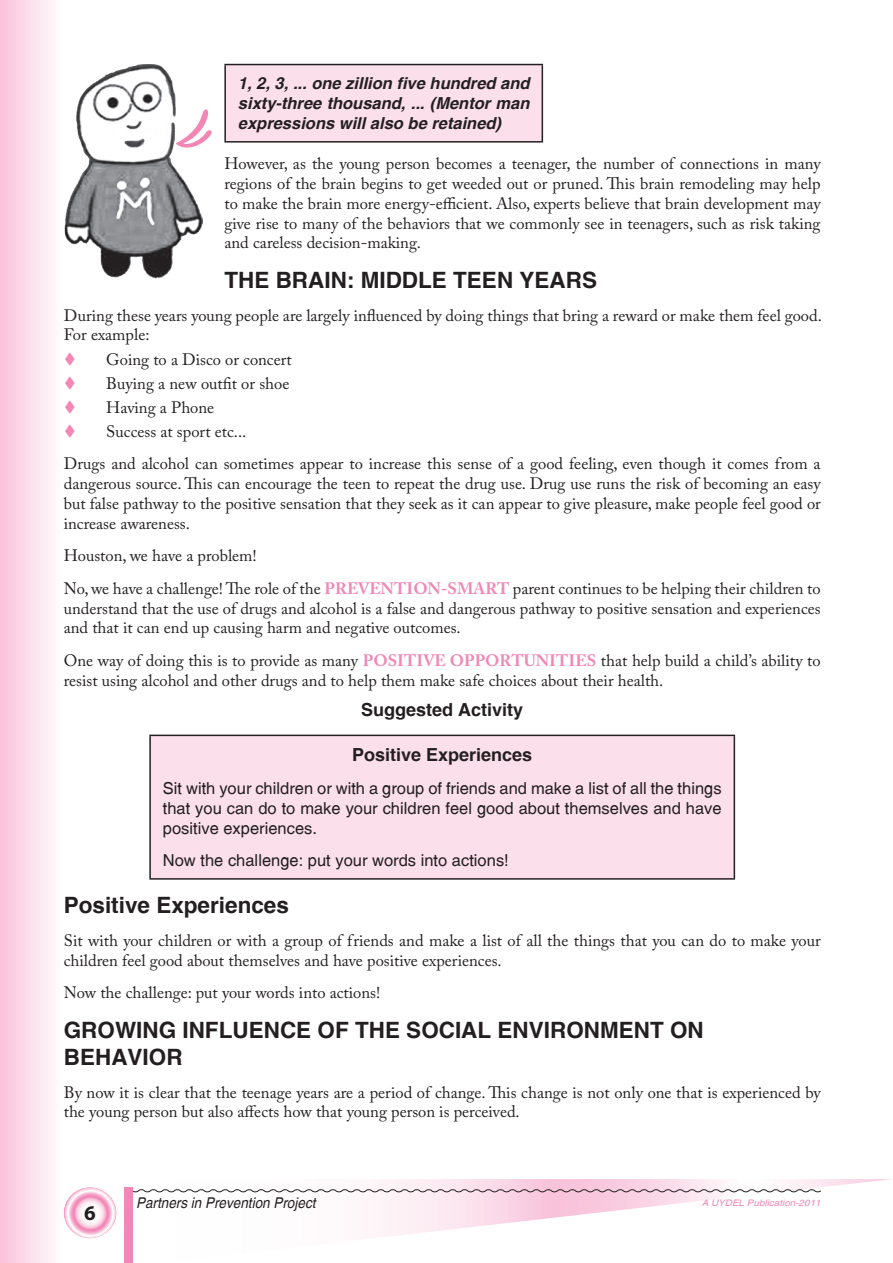
<style>
.page{position:relative;width:893px;height:1263px;background:#fff}
.page>*{position:absolute;margin:0;border:0;box-sizing:border-box;transform-origin:0 0}
.t1{font:700 22.5px/27px "Switzerland";color:#231f20}
.t2{font:700 18px "Switzerland";color:#231f20}
.t3{font:16.5px/19.8px "Adobe Caslon Pro";color:#231f20}
.t4{font:16.5px/19.8px "Switzerland Plain";color:#231f20;text-align:justify}
.t5{font:italic 700 16.5px/19.8px "Switzerland";color:#231f20;text-align:justify}
.t6{font:italic 14.85px "Switzerland";color:#231f20;scale:.91 1}
.t7{font:italic 9px "Switzerland";color:#f287b6;scale:1.1 1}
.s1{color:#f287b6}
.s2{font-weight:700;color:#f287b6}
</style>
<div class="page">
<svg style="left:64px;top:1179px;width:827px;height:60px"></svg>
<svg style="left:133px;top:1188px;width:689px;height:5px"></svg>
<div style="left:0;top:0;width:64px;height:1263px;background:linear-gradient(to right,#f8c3db,#fefffe)"></div>
<svg style="left:64px;top:1187px;width:52px;height:51px"></svg>
<div style="left:124px;top:1187px;width:9px;height:76px;background:#f287b6"></div>
<div style="left:225px;top:65px;width:317px;height:77px;background:#fbdfeb"></div>
<hr style="left:224px;top:64px;width:319px;height:1px;background:#231f20">
<hr style="left:224px;top:65px;width:2px;height:76px;background:#231f20">
<hr style="left:542px;top:65px;width:1px;height:76px;background:#231f20">
<hr style="left:224px;top:141px;width:319px;height:2px;background:#231f20">
<div style="left:150px;top:735px;width:584px;height:144px;background:#fbdfeb"></div>
<hr style="left:149px;top:735px;width:586px;height:1px;background:#231f20">
<hr style="left:149px;top:736px;width:2px;height:142px;background:#231f20">
<hr style="left:734px;top:736px;width:1px;height:142px;background:#231f20">
<hr style="left:149px;top:878px;width:586px;height:2px;background:#231f20">
<svg style="left:202px;top:109px;width:10px;height:34px"></svg>
<img style="left:64px;top:64px;width:138px;height:214px">
<svg style="left:85px;top:1206px;width:10px;height:14px"></svg>
<p class="t5" style="left:238px;top:74px;width:293px">1, 2, 3, ... one zillion five hundred and sixty-three thousand, ... (Mentor man expressions will also be retained)</p>
<p class="t3" style="left:224px;top:154px;width:598px;text-align:justify">However, as the young person becomes a teenager, the number of connections in many regions of the brain begins to get weeded out or pruned. This brain remodeling may help to make the brain more energy-efficient. Also, experts believe that brain development may give rise to many of the behaviors that we commonly see in teenagers, such as risk taking and careless decision-making.</p>
<h1 class="t1" style="left:224px;top:266px;width:374px">THE BRAIN: MIDDLE TEEN YEARS</h1>
<p class="t3" style="left:64px;top:305px;width:760px">During these years young people are largely influenced by doing things that bring a reward or make them feel good.<br>For example:</p>
<p class="t3" style="left:64px;top:349px;width:230px"><span class="s1">▼</span> Going to a Disco or concert</p>
<p class="t3" style="left:64px;top:373px;width:227px"><span class="s1">▼</span> Buying a new outfit or shoe</p>
<p class="t3" style="left:64px;top:397px;width:152px"><span class="s1">▼</span> Having a Phone</p>
<p class="t3" style="left:64px;top:415px;width:758px;line-height:32.5px"><span class="s1">▼</span> Success at sport etc...<br>Drugs and alcohol can sometimes appear to increase this sense of a good feeling, even though it comes from a</p>
<p class="t3" style="left:64px;top:473px;width:758px;text-align:justify">dangerous source. This can encourage the teen to repeat the drug use. Drug use runs the risk of becoming an easy but false pathway to the positive sensation that they seek as it can appear to give pleasure, make people feel good or increase awareness.</p>
<p class="t3" style="left:64px;top:539px;width:758px;line-height:32.5px">Houston, we have a problem!<br>No, we have a challenge! The role of the <span class="s2">PREVENTION-SMART</span> parent continues to be helping their children to</p>
<p class="t3" style="left:64px;top:598px;width:758px">understand that the use of drugs and alcohol is a false and dangerous pathway to positive sensation and experiences and that it can end up causing harm and negative outcomes.</p>
<p class="t3" style="left:64px;top:650px;width:758px">One way of doing this is to provide as many <span class="s2">POSITIVE OPPORTUNITIES</span> that help build a child’s ability to resist using alcohol and other drugs and to help them make safe choices about their health.</p>
<p class="t2" style="left:361px;top:698px;width:164px">Suggested Activity</p>
<p class="t2" style="left:352px;top:744px;width:182px">Positive Experiences</p>
<p class="t4" style="left:163px;top:778px;width:560px">Sit with your children or with a group of friends and make a list of all the things that you can do to make your children feel good about themselves and have positive experiences.</p>
<p class="t4" style="left:163px;top:850px;width:347px">Now the challenge: put your words into actions!</p>
<h1 class="t1" style="left:64px;top:892px;width:227px">Positive Experiences</h1>
<p class="t3" style="left:64px;top:930px;width:758px">Sit with your children or with a group of friends and make a list of all the things that you can do to make your children feel good about themselves and have positive experiences.</p>
<p class="t3" style="left:64px;top:983px;width:318px">Now the challenge: put your words into actions!</p>
<h1 class="t1" style="left:64px;top:1016px;width:642px">GROWING INFLUENCE OF THE SOCIAL ENVIRONMENT ON<br>BEHAVIOR</h1>
<p class="t3" style="left:64px;top:1082px;width:758px">By now it is clear that the teenage years are a period of change. This change is not only one that is experienced by the young person but also affects how that young person is perceived.</p>
<p class="t6" style="left:136px;top:1194px;width:199px">Partners in Prevention Project</p>
<p class="t7" style="left:702px;top:1197px;width:110px">A UYDEL Publication-2011</p>
</div>
